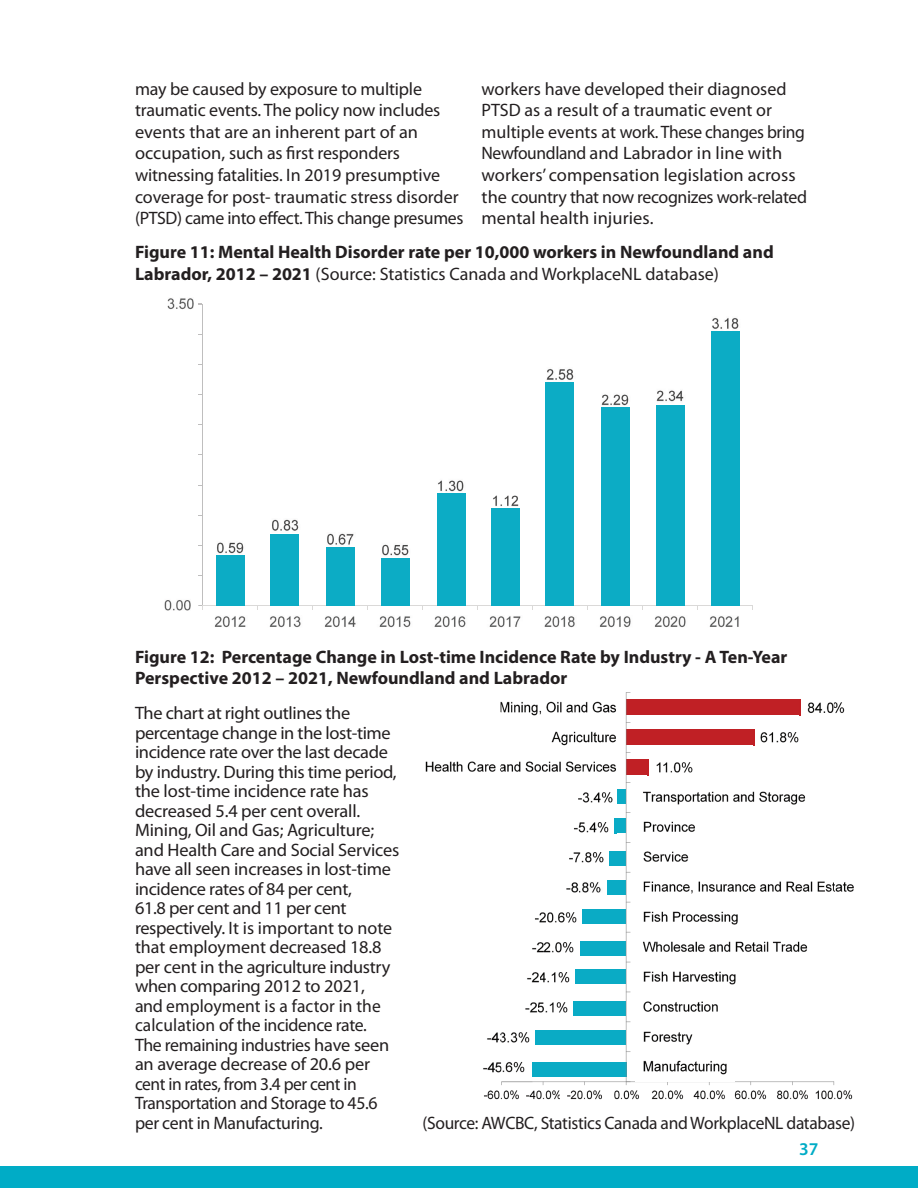
<style>
.page{position:relative;width:918px;height:1188px;background:#fff}
.page>*{position:absolute;margin:0;border:0;box-sizing:border-box;transform-origin:0 0}
.t1{font:18px/19.5px "Myriad Pro";letter-spacing:-.01em;color:#231f20}
.t2{font:700 18px/21.6px "Myriad Pro";color:#231f20}
.t3{font:600 18px "Myriad Pro";color:#00acc6}
.s1{font-weight:400}
</style>
<div class="page">
<div style="left:0;top:1166px;width:918px;height:22px;background:#00acc6"></div>
<hr style="left:202px;top:304px;width:1px;height:302px;background:#bfbebe">
<hr style="left:202px;top:605px;width:550px;height:1px;background:#dad9d8">
<img style="left:164px;top:600px;width:27px;height:11px">
<img style="left:214px;top:616px;width:32px;height:12px">
<img style="left:269px;top:616px;width:32px;height:12px">
<img style="left:324px;top:616px;width:32px;height:12px">
<img style="left:379px;top:616px;width:32px;height:12px">
<img style="left:434px;top:616px;width:32px;height:12px">
<img style="left:489px;top:616px;width:32px;height:12px">
<img style="left:544px;top:616px;width:31px;height:12px">
<img style="left:599px;top:616px;width:32px;height:12px">
<img style="left:654px;top:616px;width:32px;height:12px">
<img style="left:709px;top:616px;width:30px;height:12px">
<div style="left:216px;top:556px;width:29px;height:50px;background:#0cacc5"></div>
<div style="left:271px;top:535px;width:28px;height:71px;background:#0cacc5"></div>
<div style="left:327px;top:548px;width:28px;height:58px;background:#0cacc5"></div>
<div style="left:381px;top:558px;width:28px;height:48px;background:#0cacc5"></div>
<div style="left:438px;top:493px;width:28px;height:113px;background:#0cacc5"></div>
<div style="left:491px;top:509px;width:28px;height:97px;background:#0cacc5"></div>
<div style="left:546px;top:382px;width:28px;height:224px;background:#0cacc5"></div>
<div style="left:602px;top:408px;width:28px;height:198px;background:#0cacc5"></div>
<div style="left:656px;top:405px;width:28px;height:201px;background:#0cacc5"></div>
<div style="left:711px;top:331px;width:29px;height:275px;background:#0cacc5"></div>
<img style="left:167px;top:298px;width:34px;height:12px">
<img style="left:216px;top:542px;width:29px;height:14px">
<img style="left:270px;top:519px;width:29px;height:22px">
<img style="left:271px;top:535px;width:28px;height:6px">
<img style="left:326px;top:533px;width:29px;height:22px">
<img style="left:327px;top:548px;width:28px;height:7px">
<img style="left:382px;top:544px;width:28px;height:21px">
<img style="left:382px;top:558px;width:27px;height:7px">
<img style="left:437px;top:480px;width:27px;height:21px">
<img style="left:438px;top:493px;width:26px;height:8px">
<img style="left:491px;top:495px;width:29px;height:21px">
<img style="left:491px;top:509px;width:28px;height:7px">
<img style="left:545px;top:368px;width:29px;height:22px">
<img style="left:546px;top:382px;width:28px;height:8px">
<img style="left:601px;top:394px;width:29px;height:21px">
<img style="left:602px;top:408px;width:28px;height:7px">
<img style="left:656px;top:390px;width:29px;height:22px">
<img style="left:656px;top:405px;width:28px;height:7px">
<img style="left:712px;top:318px;width:27px;height:11px">
<img style="left:495px;top:1062px;width:6px;height:11px">
<img style="left:483px;top:1062px;width:12px;height:11px">
<img style="left:487px;top:1032px;width:12px;height:11px">
<img style="left:835px;top:702px;width:10px;height:12px">
<img style="left:484px;top:1090px;width:17px;height:10px">
<svg style="left:501px;top:692px;width:334px;height:408px"></svg>
<img style="left:689px;top:1085px;width:40px;height:15px">
<img style="left:687px;top:1085px;width:2px;height:15px">
<img style="left:731px;top:1085px;width:39px;height:15px">
<img style="left:729px;top:1085px;width:2px;height:15px">
<img style="left:773px;top:1085px;width:36px;height:15px">
<img style="left:770px;top:1085px;width:3px;height:15px">
<img style="left:814px;top:1085px;width:39px;height:15px">
<img style="left:809px;top:1085px;width:5px;height:15px">
<img style="left:636px;top:1055px;width:99px;height:26px">
<img style="left:636px;top:1025px;width:63px;height:26px">
<img style="left:636px;top:995px;width:89px;height:26px">
<img style="left:636px;top:965px;width:107px;height:26px">
<img style="left:636px;top:935px;width:178px;height:26px">
<img style="left:636px;top:906px;width:109px;height:25px">
<img style="left:636px;top:876px;width:218px;height:26px">
<img style="left:636px;top:846px;width:59px;height:26px">
<img style="left:636px;top:816px;width:66px;height:26px">
<img style="left:636px;top:786px;width:176px;height:26px">
<img style="left:425px;top:756px;width:198px;height:26px">
<img style="left:545px;top:726px;width:78px;height:26px">
<img style="left:500px;top:696px;width:123px;height:26px">
<p class="t1" style="left:135px;top:77px;width:330px;line-height:21.6px">may be caused by exposure to multiple traumatic events. The policy now includes events that are an inherent part of an occupation, such as first responders witnessing fatalities. In 2019 presumptive coverage for post- traumatic stress disorder (PTSD) came into effect. This change presumes</p>
<p class="t1" style="left:482px;top:77px;width:327px;line-height:21.6px">workers have developed their diagnosed PTSD as a result of a traumatic event or multiple events at work. These changes bring Newfoundland and Labrador in line with workers’ compensation legislation across the country that now recognizes work-related mental health injuries.</p>
<p class="t2" style="left:135px;top:241px;width:640px">Figure 11: Mental Health Disorder rate per 10,000 workers in Newfoundland and<br>Labrador, 2012 – 2021 <span class="s1">(Source: Statistics Canada and WorkplaceNL database)</span></p>
<p class="t2" style="left:135px;top:645px;width:654px">Figure 12: Percentage Change in Lost-time Incidence Rate by Industry - A Ten-Year<br>Perspective 2012 – 2021, Newfoundland and Labrador</p>
<p class="t1" style="left:135px;top:703px;width:266px">The chart at right outlines the percentage change in the lost-time incidence rate over the last decade by industry. During this time period, the lost-time incidence rate has decreased 5.4 per cent overall.<br>Mining, Oil and Gas; Agriculture; and Health Care and Social Services have all seen increases in lost-time incidence rates of 84 per cent,<br>61.8 per cent and 11 per cent respectively. It is important to note that employment decreased 18.8 per cent in the agriculture industry when comparing 2012 to 2021,<br>and employment is a factor in the calculation of the incidence rate.<br>The remaining industries have seen an average decrease of 20.6 per cent in rates, from 3.4 per cent in Transportation and Storage to 45.6 per cent in Manufacturing.</p>
<p class="t1" style="left:423px;top:1113px;width:434px">(Source: AWCBC, Statistics Canada and WorkplaceNL database)</p>
<p class="t3" style="left:799px;top:1137px;width:21px">37</p>
</div>
